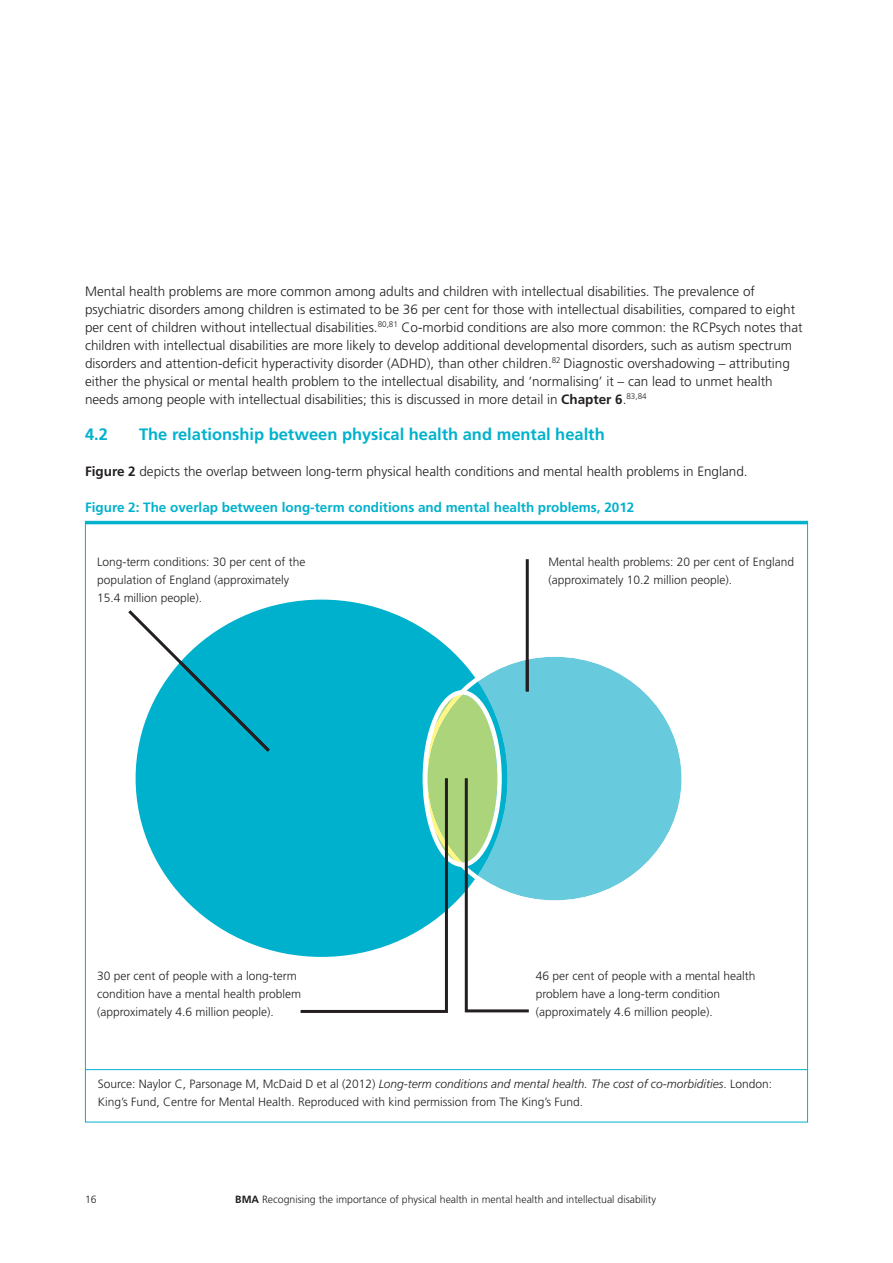
<style>
.page{position:relative;width:893px;height:1263px;background:#fff}
.page>*{position:absolute;margin:0;border:0;box-sizing:border-box;transform-origin:0 0}
.t1{font:700 16.5px "Frutiger";color:#00b1cd}
.t2{font:300 13.5px/18px "Frutiger";color:#231f20}
.t3{font:700 13.5px "Frutiger";color:#00b1cd}
.t4{font:300 12px/18px "Frutiger";color:#231f20}
.t5{font:300 10.5px "Frutiger";color:#231f20}
.s1{font-weight:700}
.s2{font-style:italic}
</style>
<div class="page">
<div style="left:136px;top:600px;width:371px;height:357px;background:#00b1cd;border-radius:50%"></div>
<svg style="left:453px;top:652px;width:229px;height:249px"></svg>
<svg style="left:128px;top:607px;width:142px;height:148px"></svg>
<svg style="left:298px;top:681px;width:234px;height:332px"></svg>
<hr style="left:526px;top:559px;width:3px;height:132px;background:#231f20">
<hr style="left:85px;top:1069px;width:722px;height:1px;background:#00b1cd">
<hr style="left:85px;top:521px;width:723px;height:3px;background:#00b1cd">
<p class="t2" style="left:85px;top:283px;width:719px">Mental health problems are more common among adults and children with intellectual disabilities. The prevalence of psychiatric disorders among children is estimated to be 36 per cent for those with intellectual disabilities, compared to eight per cent of children without intellectual disabilities.<sup>80,81</sup> Co-morbid conditions are also more common: the RCPsych notes that children with intellectual disabilities are more likely to develop additional developmental disorders, such as autism spectrum disorders and attention-deficit hyperactivity disorder (ADHD), than other children.<sup>82</sup> Diagnostic overshadowing – attributing either the physical or mental health problem to the intellectual disability, and ‘normalising’ it – can lead to unmet health needs among people with intellectual disabilities; this is discussed in more detail in <span class="s1">Chapter 6</span>.<sup>83,84</sup></p>
<p class="t1" style="left:85px;top:427px;width:24px">4.2</p>
<p class="t1" style="left:139px;top:427px;width:467px">The relationship between physical health and mental health</p>
<p class="t2" style="left:85px;top:463px;width:664px"><span class="s1">Figure 2</span> depicts the overlap between long-term physical health conditions and mental health problems in England.</p>
<p class="t3" style="left:85px;top:502px;width:551px">Figure 2: The overlap between long-term conditions and mental health problems, 2012</p>
<p class="t4" style="left:97px;top:554px;width:210px">Long-term conditions: 30 per cent of the population of England (approximately<br>15.4 million people).</p>
<p class="t4" style="left:549px;top:554px;width:247px">Mental health problems: 20 per cent of England (approximately 10.2 million people).</p>
<p class="t4" style="left:97px;top:968px;width:206px">30 per cent of people with a long-term condition have a mental health problem (approximately 4.6 million people).</p>
<p class="t4" style="left:536px;top:968px;width:221px">46 per cent of people with a mental health problem have a long-term condition (approximately 4.6 million people).</p>
<p class="t4" style="left:98px;top:1076px;width:676px">Source: Naylor C, Parsonage M, McDaid D et al (2012) <span class="s2">Long-term conditions and mental health. The cost of co-morbidities</span>. London:<br>King’s Fund, Centre for Mental Health. Reproduced with kind permission from The King’s Fund.</p>
<p class="t5" style="left:85px;top:1195px;width:13px">16</p>
<p class="t5" style="left:235px;top:1195px;width:422px"><span class="s1">BMA</span> Recognising the importance of physical health in mental health and intellectual disability</p>
</div>
